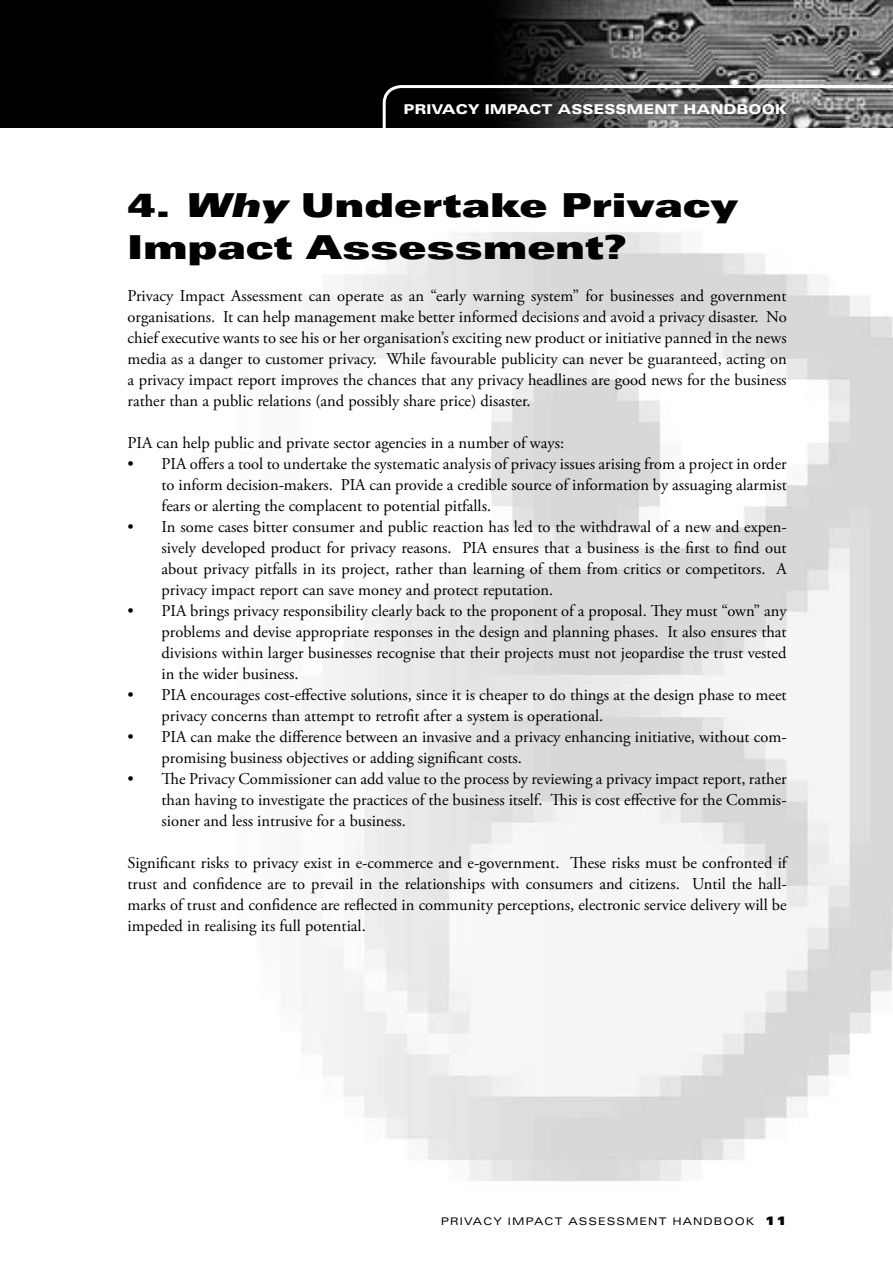
<style>
.page{position:relative;width:893px;height:1263px;background:#fff}
.page>*{position:absolute;margin:0;border:0;box-sizing:border-box;transform-origin:0 0}
.t1{font:900 expanded 33px/42px "Univers";letter-spacing:-.005em;color:#000}
.t2{font:16.5px/21px "Adobe Garamond Pro";color:#000;text-align:justify}
.t3{font:900 expanded 13.5px "Univers";color:#fff}
.t4{font:expanded 10.5px "Univers";letter-spacing:.1em;color:#000}
.s1{font-style:italic}
.s2{font-weight:900;font-size:12px}
</style>
<div class="page">
<svg style="left:0;top:0;width:893px;height:128px;background:#202020"></svg>
<svg style="left:383px;top:85px;width:510px;height:43px;background:#535353"></svg>
<p class="t3" style="left:404px;top:101px;width:385px">PRIVACY I MPACT ASSESSMENT HAN DBOOK</p>
<h1 class="t1" style="left:128px;top:184px;width:612px">4. <span class="s1">Why</span> Undertake Privacy<br>Impact Assessment?</h1>
<p class="t2" style="left:128px;top:285px;width:661px">Privacy Impact Assessment can operate as an “early warning system” for businesses and government organisations. It can help management make better informed decisions and avoid a privacy disaster. No chief executive wants to see his or her organisation’s exciting new product or initiative panned in the news media as a danger to customer privacy. While favourable publicity can never be guaranteed, acting on a privacy impact report improves the chances that any privacy headlines are good news for the business rather than a public relations (and possibly share price) disaster.</p>
<p class="t2" style="left:128px;top:432px;width:438px">PIA can help public and private sector agencies in a number of ways:</p>
<p class="t2" style="left:162px;top:453px;width:627px;text-indent:-34px">• PIA offers a tool to undertake the systematic analysis of privacy issues arising from a project in order to inform decision-makers. PIA can provide a credible source of information by assuaging alarmist fears or alerting the complacent to potential pitfalls.</p>
<p class="t2" style="left:162px;top:516px;width:627px;text-indent:-34px">• In some cases bitter consumer and public reaction has led to the withdrawal of a new and expen&shy;sively developed product for privacy reasons. PIA ensures that a business is the first to find out about privacy pitfalls in its project, rather than learning of them from critics or competitors. A privacy impact report can save money and protect reputation.</p>
<p class="t2" style="left:162px;top:600px;width:627px;text-indent:-34px">• PIA brings privacy responsibility clearly back to the proponent of a proposal. They must “own” any problems and devise appropriate responses in the design and planning phases. It also ensures that divisions within larger businesses recognise that their projects must not jeopardise the trust vested in the wider business.</p>
<p class="t2" style="left:162px;top:684px;width:627px;text-indent:-34px">• PIA encourages cost-effective solutions, since it is cheaper to do things at the design phase to meet privacy concerns than attempt to retrofit after a system is operational.</p>
<p class="t2" style="left:162px;top:726px;width:627px;text-indent:-34px">• PIA can make the difference between an invasive and a privacy enhancing initiative, without com&shy;promising business objectives or adding significant costs.</p>
<p class="t2" style="left:162px;top:768px;width:627px;text-indent:-34px">• The Privacy Commissioner can add value to the process by reviewing a privacy impact report, rather than having to investigate the practices of the business itself. This is cost effective for the Commis&shy;sioner and less intrusive for a business.</p>
<p class="t2" style="left:128px;top:852px;width:661px">Significant risks to privacy exist in e-commerce and e-government. These risks must be confronted if trust and confidence are to prevail in the relationships with consumers and citizens. Until the hall&shy;marks of trust and confidence are reflected in community perceptions, electronic service delivery will be impeded in realising its full potential.</p>
<p class="t4" style="left:441px;top:1215px;width:335px">PRIVACY I MPACT ASSESSMENT HANDBOOK <span class="s2">11</span></p>
</div>
